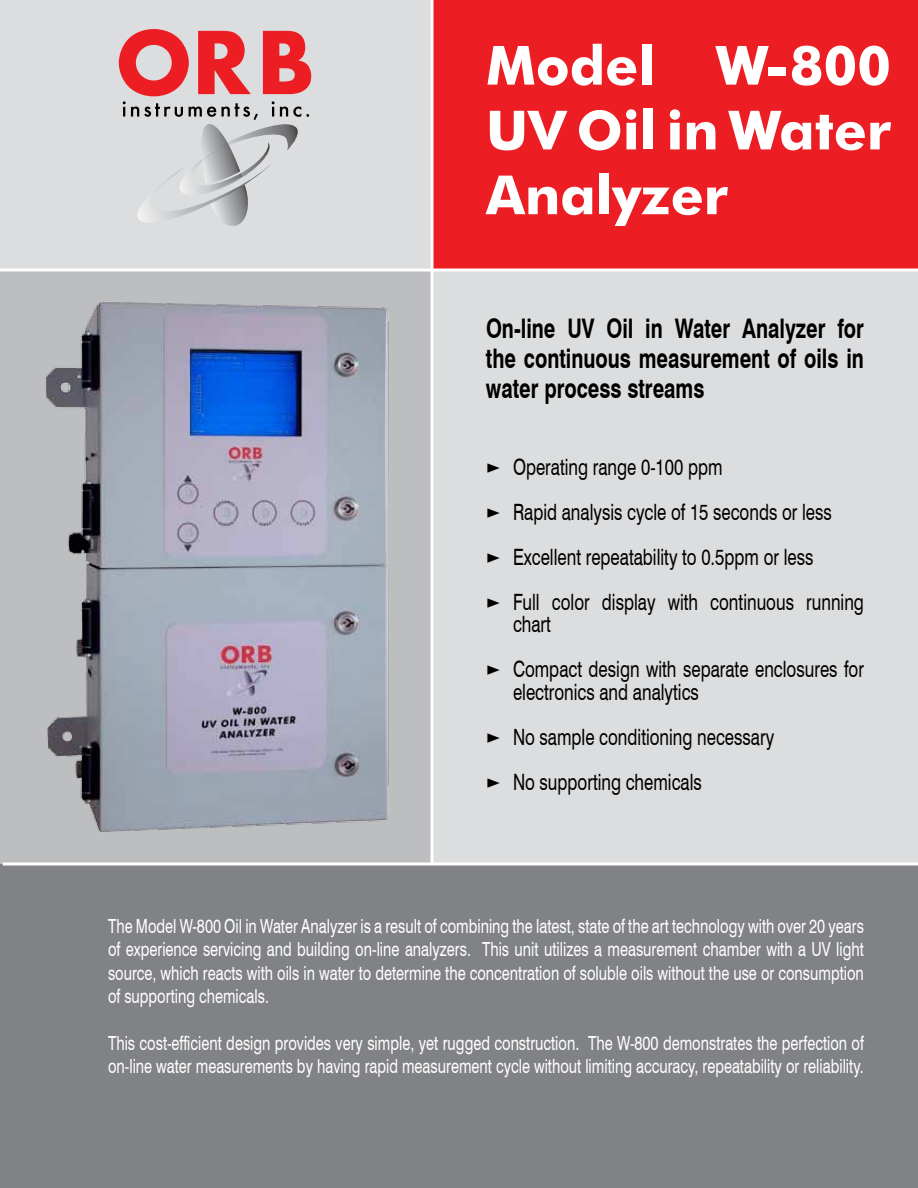
<style>
.page{position:relative;width:918px;height:1188px;background:#fff}
.page>*{position:absolute;margin:0;border:0;box-sizing:border-box;transform-origin:0 0}
.t1{font:700 54px/64.8px "Futura BT";color:#fff;text-align:justify}
.t2{font:700 27px/30px "Swiss 721 BT";color:#000;text-align:justify;scale:.75 1}
.t3{font:22.5px/22.5px "Swiss 721 BT";color:#000;scale:.75 1}
.t4{font:19.5px/23.4px "Swiss 721 BT";color:#fff;text-align:justify;scale:.75 1}
</style>
<div class="page">
<div style="left:0;top:864px;width:918px;height:324px;background:#808285"></div>
<div style="left:0;top:270px;width:432px;height:594px;background:#bcbec0"></div>
<div style="left:432px;top:0;width:486px;height:270px;background:#ed1d24"></div>
<div style="left:432px;top:270px;width:486px;height:594px;background:#dcddde"></div>
<div style="left:0;top:0;width:432px;height:270px;background:#dcddde"></div>
<svg style="left:0;top:268px;width:918px;height:4px;background:#f5e7e8"></svg>
<svg style="left:430px;top:0;width:4px;height:862px;background:#f3ecec"></svg>
<svg style="left:3px;top:862px;width:915px;height:4px;background:#e8e9e9"></svg>
<img style="left:46px;top:302px;width:343px;height:530px">
<svg style="left:119px;top:29px;width:192px;height:197px"></svg>
<h1 class="t1" style="left:486px;top:33px;width:406px">Model W-800<br>UV Oil in Water Analyzer</h1>
<h2 class="t2" style="left:486px;top:313px;width:506px">On-line UV Oil in Water Analyzer for the continuous measurement of oils in water process streams</h2>
<p class="t3" style="left:486px;top:455px;width:317px">◆ Operating range 0-100 ppm</p>
<p class="t3" style="left:486px;top:500px;width:463px">◆ Rapid analysis cycle of 15 seconds or less</p>
<p class="t3" style="left:486px;top:545px;width:438px">◆ Excellent repeatability to 0.5ppm or less</p>
<p class="t3" style="left:513px;top:590px;width:469px;text-indent:-27px">◆ Full color display with continuous running chart</p>
<p class="t3" style="left:513px;top:658px;width:470px;text-indent:-27px">◆ Compact design with separate enclosures for electronics and analytics</p>
<p class="t3" style="left:486px;top:725px;width:386px">◆ No sample conditioning necessary</p>
<p class="t3" style="left:486px;top:770px;width:289px">◆ No supporting chemicals</p>
<p class="t4" style="left:108px;top:914px;width:1009px">The Model W-800 Oil in Water Analyzer is a result of combining the latest, state of the art technology with over 20 years of experience servicing and building on-line analyzers. This unit utilizes a measurement chamber with a UV light source, which reacts with oils in water to determine the concentration of soluble oils without the use or consumption of supporting chemicals.</p>
<p class="t4" style="left:108px;top:1031px;width:1009px">This cost-efficient design provides very simple, yet rugged construction. The W-800 demonstrates the perfection of on-line water measurements by having rapid measurement cycle without limiting accuracy, repeatability or reliability.</p>
</div>
